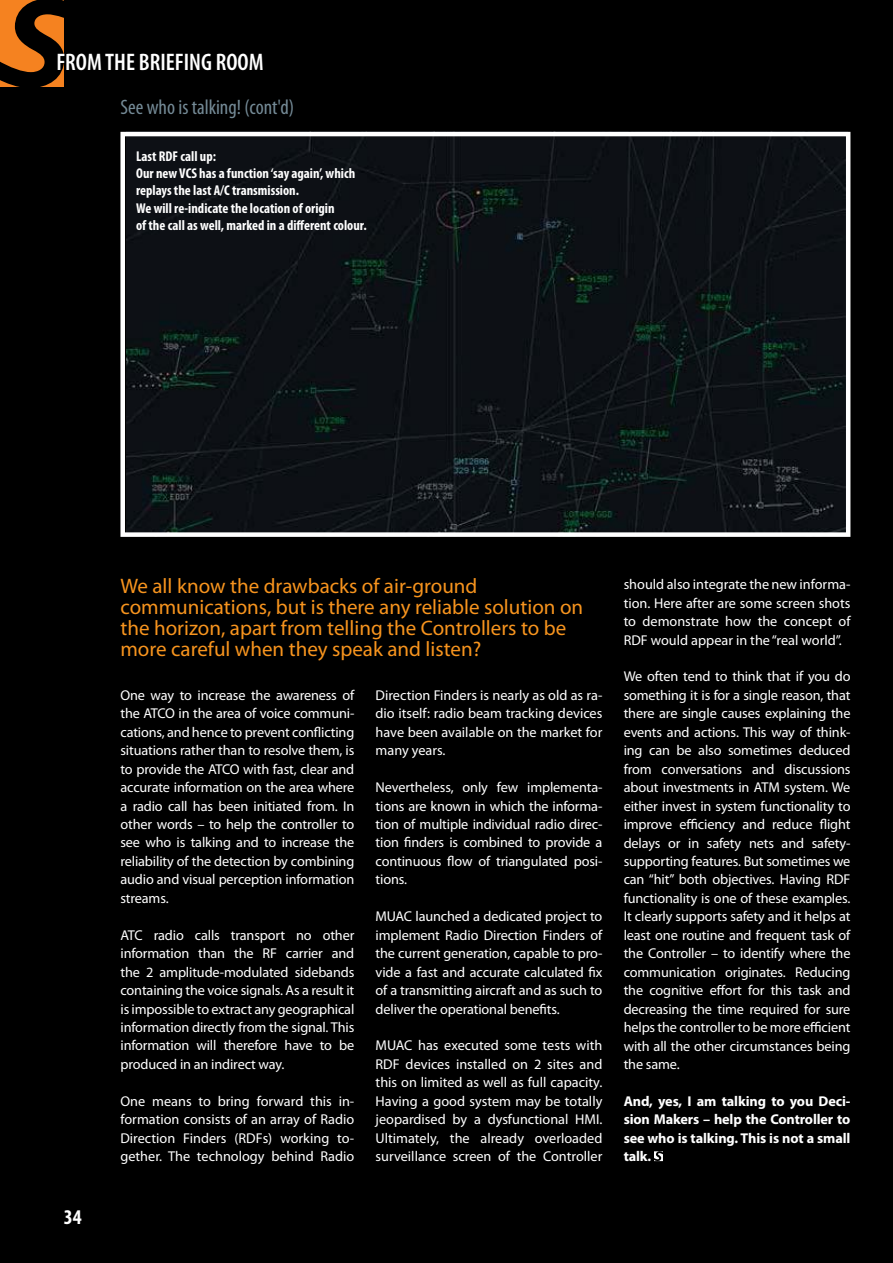
<style>
.page{position:relative;width:893px;height:1263px;background:#000}
.page>*{position:absolute;margin:0;border:0;box-sizing:border-box;transform-origin:0 0}
.t1{font:600 condensed 24px "Myriad Pro";color:#fff}
.t2{font:21px/21px "Myriad Pro";color:#f7941e}
.t3{font:condensed 21px "Myriad Pro";color:#748a96}
.t4{font:700 condensed 21px "Myriad Pro";color:#fff}
.t5{font:14.25px/18.5px "Myriad Pro";letter-spacing:-.01em;color:#fff;text-align:justify}
.t6{font:700 condensed 14.25px/17.1px "Myriad Pro";color:#fff}
.t7{font:700 14.25px/18.5px "Myriad Pro";letter-spacing:-.01em;color:#fff;text-align:justify}
</style>
<div class="page">
<svg style="left:0;top:0;width:64px;height:87px"></svg>
<img style="left:126px;top:137px;width:719px;height:395px">
<div style="left:120px;top:132px;width:730px;height:405px;border:4px solid #fff"></div>
<svg style="left:654px;top:1151px;width:9px;height:10px"></svg>
<h1 class="t1" style="left:56px;top:48px;width:209px">FROM THE BRIEFING ROOM</h1>
<h2 class="t3" style="left:120px;top:96px;width:175px">See who is talking! (cont'd)</h2>
<p class="t6" style="left:136px;top:148px;width:232px">Last RDF call up:<br>Our new VCS has a function ‘say again’, which replays the last A/C transmission.<br>We will re-indicate the location of origin<br>of the call as well, marked in a different colour.</p>
<h2 class="t4" style="left:64px;top:1205px;width:19px">34</h2>
<h2 class="t2" style="left:120px;top:576px;width:464px">We all know the drawbacks of air-ground communications, but is there any reliable solution on the horizon, apart from telling the Controllers to be more careful when they speak and listen?</h2>
<p class="t5" style="left:376px;top:686px;width:228px">Direction Finders is nearly as old as ra&shy;dio itself: radio beam tracking devices have been available on the market for many years.</p>
<p class="t5" style="left:376px;top:778px;width:228px">Nevertheless, only few implementa&shy;tions are known in which the informa&shy;tion of multiple individual radio direc&shy;tion finders is combined to provide a continuous flow of triangulated posi&shy;tions.</p>
<p class="t5" style="left:376px;top:907px;width:228px">MUAC launched a dedicated project to implement Radio Direction Finders of the current generation, capable to pro&shy;vide a fast and accurate calculated fix of a transmitting aircraft and as such to deliver the operational benefits.</p>
<p class="t5" style="left:376px;top:1037px;width:228px">MUAC has executed some tests with RDF devices installed on 2 sites and this on limited as well as full capacity.<br>Having a good system may be totally jeopardised by a dysfunctional HMI.<br>Ultimately, the already overloaded surveillance screen of the Controller</p>
<p class="t5" style="left:120px;top:686px;width:235px">One way to increase the awareness of the ATCO in the area of voice communi&shy;cations, and hence to prevent conflicting situations rather than to resolve them, is to provide the ATCO with fast, clear and accurate information on the area where a radio call has been initiated from. In other words – to help the controller to see who is talking and to increase the reliability of the detection by combining audio and visual perception information streams.</p>
<p class="t5" style="left:120px;top:926px;width:235px">ATC radio calls transport no other information than the RF carrier and the 2 amplitude-modulated sidebands containing the voice signals. As a result it is impossible to extract any geographical information directly from the signal. This information will therefore have to be produced in an indirect way.</p>
<p class="t5" style="left:120px;top:1092px;width:235px">One means to bring forward this in&shy;formation consists of an array of Radio Direction Finders (RDFs) working to&shy;gether. The technology behind Radio</p>
<p class="t5" style="left:624px;top:575px;width:228px">should also integrate the new informa&shy;tion. Here after are some screen shots to demonstrate how the concept of RDF would appear in the “real world”.</p>
<p class="t5" style="left:624px;top:668px;width:228px">We often tend to think that if you do something it is for a single reason, that there are single causes explaining the events and actions. This way of think&shy;ing can be also sometimes deduced from conversations and discussions about investments in ATM system. We either invest in system functionality to improve efficiency and reduce flight delays or in safety nets and safety&shy;supporting features. But sometimes we can “hit” both objectives. Having RDF functionality is one of these examples.<br>It clearly supports safety and it helps at least one routine and frequent task of the Controller – to identify where the communication originates. Reducing the cognitive effort for this task and decreasing the time required for sure helps the controller to be more efficient with all the other circumstances being the same.</p>
<p class="t7" style="left:624px;top:1092px;width:228px">And, yes, I am talking to you Deci&shy;sion Makers – help the Controller to see who is talking. This is not a small talk.</p>
</div>
